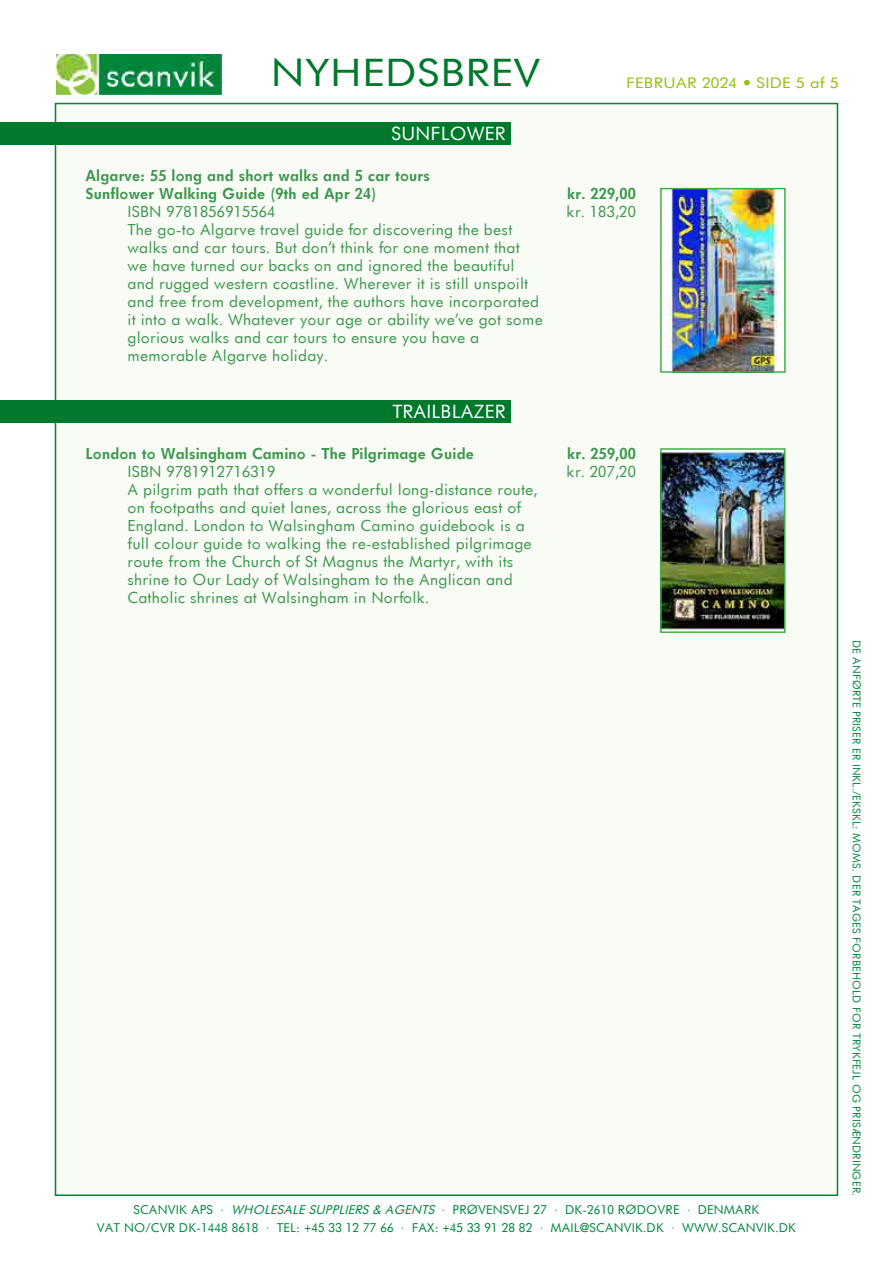
<style>
.page{position:relative;width:893px;height:1263px;background:#fff}
.page>*{position:absolute;margin:0;border:0;box-sizing:border-box;transform-origin:0 0}
.t1{font:37.05px "Futurist";color:#00792c;scale:1.11 1}
.t2{font:18px "Futurist";color:#fff}
.t3{font:15px/18px "Futurist";color:#3d974f}
.t4{font:700 15px/18px "Futurist";color:#3d974f}
.t5{font:14.25px "Futurist";color:#96bf0d;scale:1.11 1}
.t6{font:12px/18px "Futurist";color:#00853f;text-align:center}
.t7{font:10.5px "Futurist";color:#00853e}
.s1{font-style:italic}
</style>
<div class="page">
<img style="left:56px;top:54px;width:165px;height:41px">
<div style="left:54px;top:102px;width:785px;height:1094px;background:#f9fcf5"></div>
<div style="left:0;top:122px;width:510px;height:23px;background:#00792c"></div>
<div style="left:0;top:400px;width:510px;height:23px;background:#00792c"></div>
<img style="left:664px;top:191px;width:119px;height:179px">
<div style="left:660px;top:188px;width:126px;height:185px;border:2px solid #41ad49"></div>
<img style="left:663px;top:451px;width:119px;height:179px">
<div style="left:660px;top:448px;width:125px;height:185px;border:2px solid #41ad49"></div>
<h1 class="t1" style="left:271px;top:49px;width:245px">NYHEDSBREV</h1>
<p class="t5" style="left:626px;top:74px;width:193px">FEBRUAR 2024 • SIDE 5 af 5</p>
<p class="t2" style="left:391px;top:122px;width:116px">SUNFLOWER</p>
<p class="t4" style="left:86px;top:166px;width:346px">Algarve: 55 long and short walks and 5 car tours<br>Sunflower Walking Guide (9th ed Apr 24)</p>
<p class="t4" style="left:567px;top:184px;width:70px">kr. 229,00</p>
<p class="t3" style="left:128px;top:202px;width:150px">ISBN 9781856915564</p>
<p class="t3" style="left:567px;top:202px;width:71px">kr. 183,20</p>
<p class="t3" style="left:128px;top:220px;width:417px">The go-to Algarve travel guide for discovering the best walks and car tours. But don’t think for one moment that we have turned our backs on and ignored the beautiful and rugged western coastline. Wherever it is still unspoilt and free from development, the authors have incorporated it into a walk. Whatever your age or ability we’ve got some glorious walks and car tours to ensure you have a memorable Algarve holiday.</p>
<p class="t2" style="left:392px;top:400px;width:115px">TRAILBLAZER</p>
<p class="t4" style="left:86px;top:444px;width:390px">London to Walsingham Camino - The Pilgrimage Guide</p>
<p class="t4" style="left:567px;top:444px;width:70px">kr. 259,00</p>
<p class="t3" style="left:128px;top:462px;width:150px">ISBN 9781912716319</p>
<p class="t3" style="left:567px;top:462px;width:71px">kr. 207,20</p>
<p class="t3" style="left:128px;top:480px;width:412px">A pilgrim path that offers a wonderful long-distance route, on footpaths and quiet lanes, across the glorious east of England. London to Walsingham Camino guidebook is a full colour guide to walking the re-established pilgrimage route from the Church of St Magnus the Martyr, with its shrine to Our Lady of Walsingham to the Anglican and Catholic shrines at Walsingham in Norfolk.</p>
<p class="t6" style="left:97px;top:1201px;width:701px">SCANVIK APS · <span class="s1">WHOLESALE SUPPLIERS &amp; AGENTS</span> · PRØVENSVEJ 27 · DK-2610 RØDOVRE · DENMARK<br>VAT NO/CVR DK-1448 8618 · TEL: +45 33 12 77 66 · FAX: +45 33 91 28 82 · MAIL@SCANVIK.DK · WWW.SCANVIK.DK</p>
<p class="t7" style="left:863px;top:640px;width:558px;rotate:90deg">DE ANFØRTE PRISER ER INKL./EKSKL: MOMS. DER TAGES FORBEHOLD FOR TRYKFEJL OG PRISÆNDRINGER.</p>
</div>
